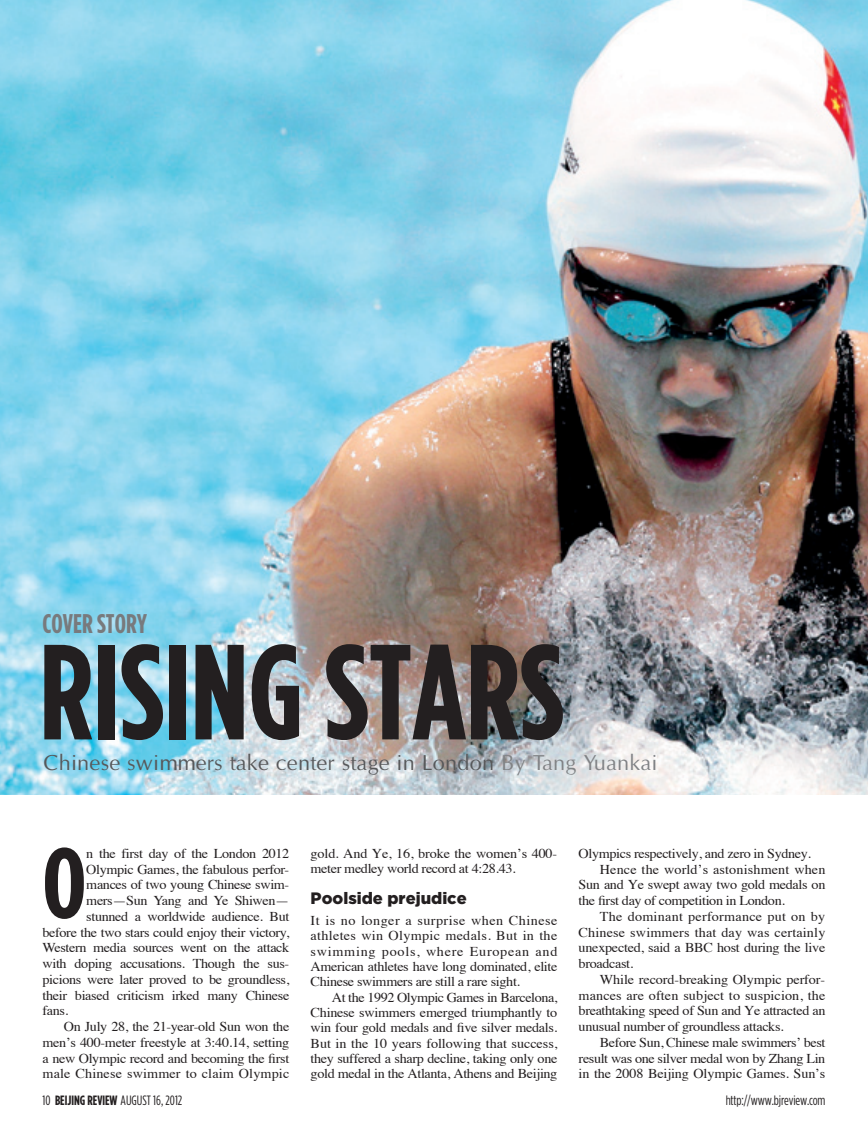
<style>
.page{position:relative;width:868px;height:1136px;background:#fff}
.page>*{position:absolute;margin:0;border:0;box-sizing:border-box;transform-origin:0 0}
.t1{font:700 condensed 135px "Gotham HTF";color:#231f20}
.t2{font:700 condensed 99.15px "Gotham HTF";color:#231f20;scale:1.05 1}
.t3{font:700 condensed 27px "Gotham HTF";color:#787a7d}
.t4{font:22.5px "Optane";color:#57585a}
.t5{font:900 16.5px "Gotham HTF";color:#231f20}
.t6{font:13.5px/15.3px "Times";letter-spacing:-.025em;color:#231f20;text-align:justify;scale:1.05 1}
.t7{font:13.5px "Times";letter-spacing:.01em;color:#231f20;scale:1.05 1}
.t8{font:condensed 13.5px "Gotham HTF";letter-spacing:-.01em;color:#231f20}
.t9{font:13.5px "Times";letter-spacing:.005em;color:#231f20;scale:1.05 1}
.t10{font:13.5px "Times";letter-spacing:-.005em;color:#231f20;scale:1.05 1}
.t11{font:13.5px "Times";letter-spacing:.015em;color:#231f20;scale:1.05 1}
.s1{color:#808285}
.s2{font-weight:700}
</style>
<div class="page">
<img style="left:0;top:0;width:867px;height:794px">
<h3 class="t3" style="left:43px;top:608px;width:106px">COVER STORY</h3>
<h1 class="t1" style="left:39px;top:616px;width:525px">RISING STARS</h1>
<h3 class="t4" style="left:44px;top:750px;width:615px">Chinese swimmers take center stage in London <span class="s1">By Tang Yuankai</span></h3>
<h2 class="t2" style="left:43px;top:827px;width:43px">O</h2>
<p class="t6" style="left:86px;top:844px;width:195px">n the first day of the London 2012</p>
<p class="t6" style="left:86px;top:860px;width:195px">Olympic Games, the fabulous perfor-</p>
<p class="t6" style="left:86px;top:876px;width:195px">mances of two young Chinese swim-</p>
<p class="t6" style="left:86px;top:891px;width:195px">mers—Sun Yang and Ye Shiwen—</p>
<p class="t6" style="left:86px;top:907px;width:195px">stunned a worldwide audience. But</p>
<p class="t6" style="left:43px;top:923px;width:236px">before the two stars could enjoy their victory,</p>
<p class="t6" style="left:43px;top:938px;width:236px">Western media sources went on the attack</p>
<p class="t6" style="left:43px;top:954px;width:236px">with doping accusations. Though the sus-</p>
<p class="t6" style="left:43px;top:970px;width:236px">picions were later proved to be groundless,</p>
<p class="t6" style="left:43px;top:986px;width:236px">their biased criticism irked many Chinese</p>
<p class="t6" style="left:43px;top:1001px;width:26px">fans.</p>
<p class="t6" style="left:64px;top:1017px;width:216px">On July 28, the 21-year-old Sun won the</p>
<p class="t6" style="left:43px;top:1033px;width:236px">men’s 400-meter freestyle at 3:40.14, setting</p>
<p class="t6" style="left:43px;top:1049px;width:236px">a new Olympic record and becoming the first</p>
<p class="t7" style="left:43px;top:1061px;width:236px">male Chinese swimmer to claim Olympic</p>
<p class="t6" style="left:310px;top:844px;width:236px">gold. And Ye, 16, broke the women’s 400- meter medley world record at 4:28.43.</p>
<p class="t5" style="left:310px;top:888px;width:157px">Poolside prejudice</p>
<p class="t6" style="left:310px;top:911px;width:236px">It is no longer a surprise when Chinese athletes win Olympic medals. But in the swimming pools, where European and American athletes have long dominated, elite Chinese swimmers are still a rare sight.</p>
<p class="t6" style="left:310px;top:988px;width:236px;text-indent:21px">At the 1992 Olympic Games in Barcelona, Chinese swimmers emerged triumphantly to win four gold medals and five silver medals.<br>But in the 10 years following that success, they suffered a sharp decline, taking only one gold medal in the Atlanta, Athens and Beijing</p>
<p class="t6" style="left:578px;top:844px;width:223px">Olympics respectively, and zero in Sydney.</p>
<p class="t7" style="left:600px;top:856px;width:216px">Hence the world’s astonishment when</p>
<p class="t6" style="left:578px;top:876px;width:236px">Sun and Ye swept away two gold medals on</p>
<p class="t6" style="left:578px;top:891px;width:198px">the first day of competition in London.</p>
<p class="t11" style="left:600px;top:903px;width:216px">The dominant performance put on by</p>
<p class="t7" style="left:578px;top:919px;width:236px">Chinese swimmers that day was certainly</p>
<p class="t6" style="left:578px;top:938px;width:236px">unexpected, said a BBC host during the live</p>
<p class="t6" style="left:578px;top:954px;width:54px">broadcast.</p>
<p class="t10" style="left:600px;top:966px;width:216px">While record-breaking Olympic perfor-</p>
<p class="t9" style="left:578px;top:982px;width:236px">mances are often subject to suspicion, the</p>
<p class="t6" style="left:578px;top:1001px;width:236px">breathtaking speed of Sun and Ye attracted an</p>
<p class="t6" style="left:578px;top:1017px;width:197px">unusual number of groundless attacks.</p>
<p class="t6" style="left:600px;top:1033px;width:216px">Before Sun, Chinese male swimmers’ best</p>
<p class="t6" style="left:578px;top:1049px;width:236px">result was one silver medal won by Zhang Lin</p>
<p class="t6" style="left:578px;top:1064px;width:236px">in the 2008 Beijing Olympic Games. Sun’s</p>
<p class="t8" style="left:43px;top:1092px;width:141px">10 <span class="s2">BEIJING REVIEW</span> AUGUST 16, 2012</p>
<p class="t8" style="left:725px;top:1092px;width:101px">http://www.bjreview.com</p>
</div>
